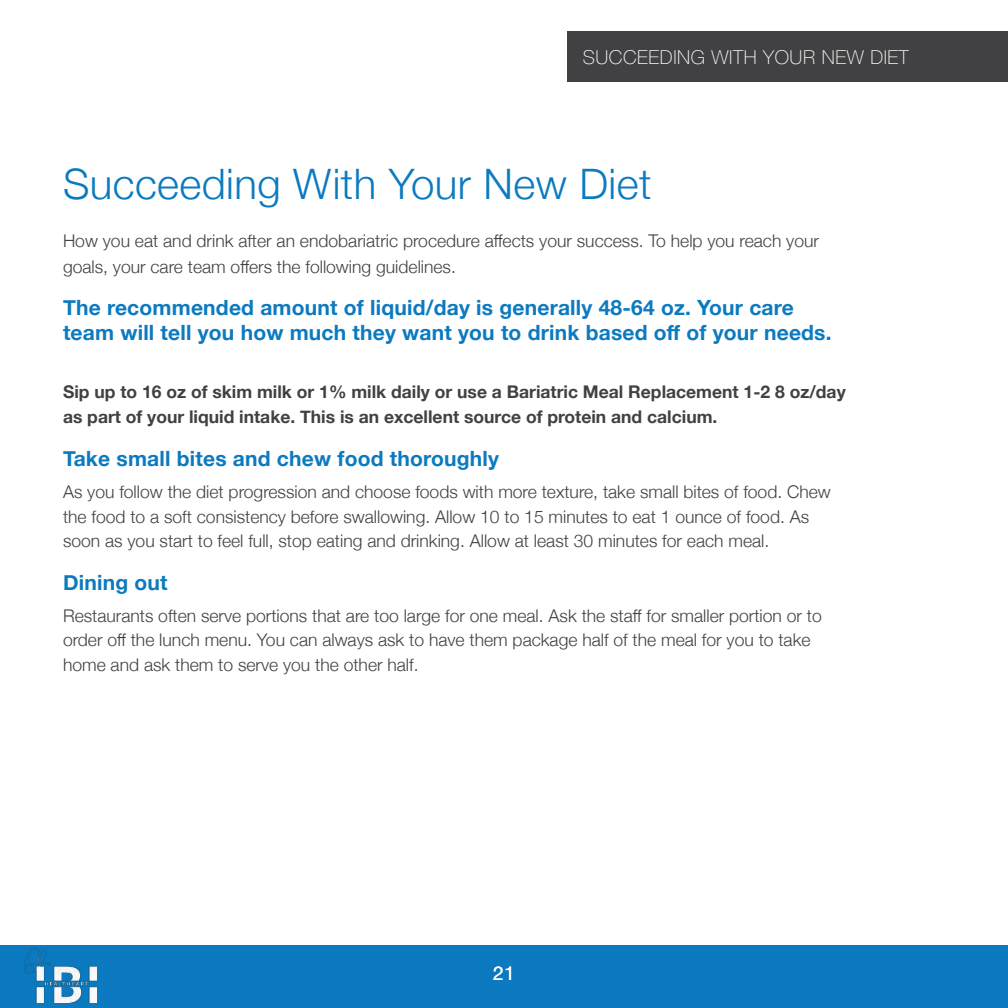
<style>
.page{position:relative;width:1008px;height:1008px;background:#fff}
.page>*{position:absolute;margin:0;border:0;box-sizing:border-box;transform-origin:0 0}
.t1{font:300 42px "Helvetica Neue";letter-spacing:.01em;color:#0b7ac0}
.t2{font:700 21px/25.2px "Helvetica Neue";letter-spacing:.01em;color:#0b7ac0}
.t3{font:100 19.25px "Helvetica Neue LT Std";letter-spacing:.03em;color:#fff}
.t4{font:19.25px "Helvetica Neue";color:#fff}
.t5{font:300 17.5px/24.5px "Helvetica Neue";color:#414042}
.t6{font:700 17.5px/25.2px "Helvetica Neue";color:#414042}
</style>
<div class="page">
<div style="left:0;top:945px;width:1008px;height:63px;background:#0b7ac0"></div>
<div style="left:567px;top:32px;width:441px;height:50px;background:#414042"></div>
<img style="left:24px;top:948px;width:72px;height:55px">
<p class="t3" style="left:583px;top:46px;width:328px">SUCCEEDING WITH YOUR NEW DIET</p>
<h1 class="t1" style="left:63px;top:151px;width:590px">Succeeding With Your New Diet</h1>
<p class="t5" style="left:63px;top:227px;width:758px;line-height:25.2px">How you eat and drink after an endobariatric procedure affects your success. To help you reach your goals, your care team offers the following guidelines.</p>
<p class="t2" style="left:63px;top:296px;width:770px">The recommended amount of liquid/day is generally 48-64 oz. Your care team will tell you how much they want you to drink based off of your needs.</p>
<p class="t6" style="left:63px;top:380px;width:784px">Sip up to 16 oz of skim milk or 1% milk daily or use a Bariatric Meal Replacement 1-2 8 oz/day as part of your liquid intake. This is an excellent source of protein and calcium.</p>
<p class="t2" style="left:63px;top:446px;width:438px">Take small bites and chew food thoroughly</p>
<p class="t5" style="left:63px;top:478px;width:769px">As you follow the diet progression and choose foods with more texture, take small bites of food. Chew the food to a soft consistency before swallowing. Allow 10 to 15 minutes to eat 1 ounce of food. As soon as you start to feel full, stop eating and drinking. Allow at least 30 minutes for each meal.</p>
<p class="t2" style="left:63px;top:570px;width:106px">Dining out</p>
<p class="t5" style="left:63px;top:602px;width:760px">Restaurants often serve portions that are too large for one meal. Ask the staff for smaller portion or to order off the lunch menu. You can always ask to have them package half of the meal for you to take home and ask them to serve you the other half.</p>
<p class="t4" style="left:493px;top:959px;width:23px">21</p>
</div>
